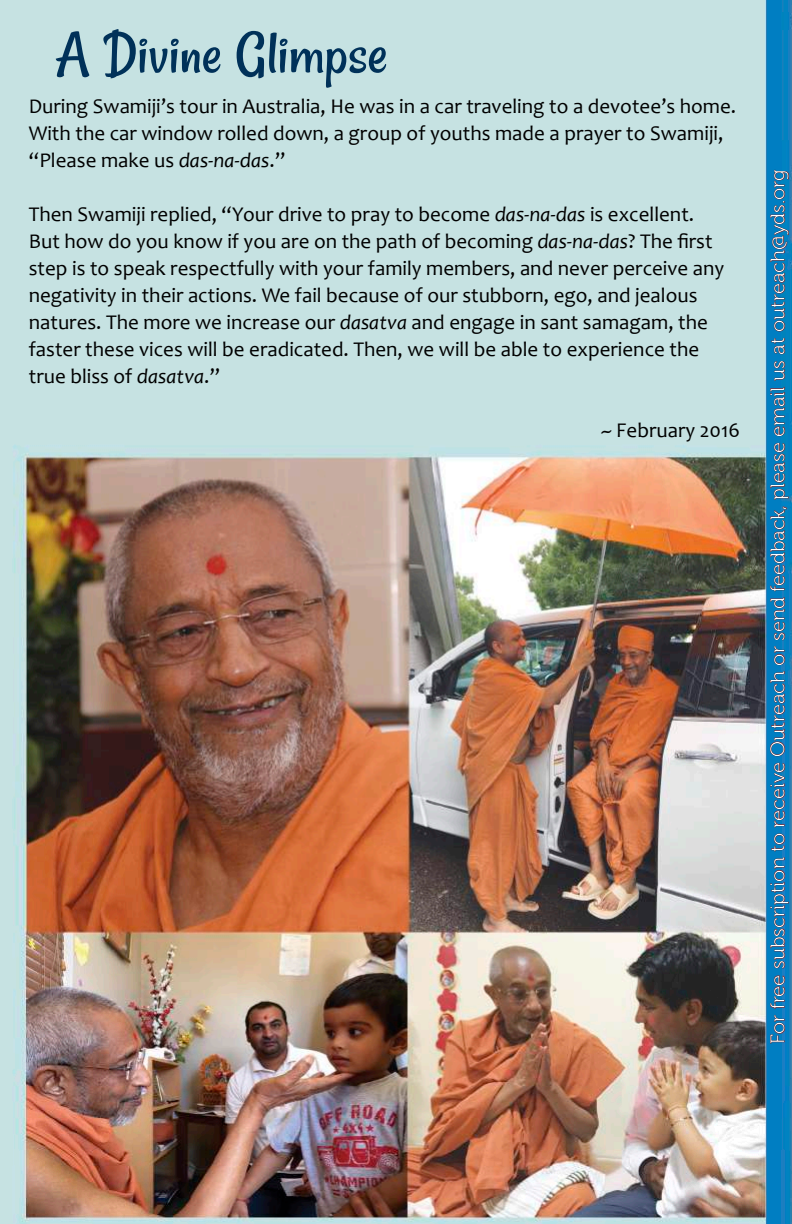
<style>
.page{position:relative;width:792px;height:1224px;background:#fff}
.page>*{position:absolute;margin:0;border:0;box-sizing:border-box;transform-origin:0 0}
.t1{font:62px "Rancho";color:#003159}
.t2{font:21px/27px "Candara";color:#000}
.t3{font:20px "Museo 300";color:#fff}
.s1{font-style:italic}
</style>
<div class="page">
<img style="left:0;top:0;width:792px;height:1224px">
<svg style="left:764px;top:31px;width:28px;height:1168px;background:#217aac"></svg>
<h1 class="t1" style="left:55px;top:17px;width:334px">A Divine Glimpse</h1>
<p class="t2" style="left:29px;top:93px;width:709px">During Swamiji’s tour in Australia, He was in a car traveling to a devotee’s home.<br>With the car window rolled down, a group of youths made a prayer to Swamiji, “Please make us <span class="s1">das-na-das</span>.”</p>
<p class="t2" style="left:29px;top:201px;width:697px">Then Swamiji replied, “Your drive to pray to become <span class="s1">das-na-das</span> is excellent.<br>But how do you know if you are on the path of becoming <span class="s1">das-na-das</span>? The first step is to speak respectfully with your family members, and never perceive any negativity in their actions. We fail because of our stubborn, ego, and jealous natures. The more we increase our <span class="s1">dasatva</span> and engage in sant samagam, the faster these vices will be eradicated. Then, we will be able to experience the true bliss of <span class="s1">dasatva</span>.”</p>
<p class="t2" style="left:601px;top:417px;width:140px">~ February 2016</p>
<p class="t3" style="left:767px;top:1044px;width:876px;rotate:-90deg">For free subscription to receive Outreach or send feedback, please email us at outreach@yds.org</p>
</div>
